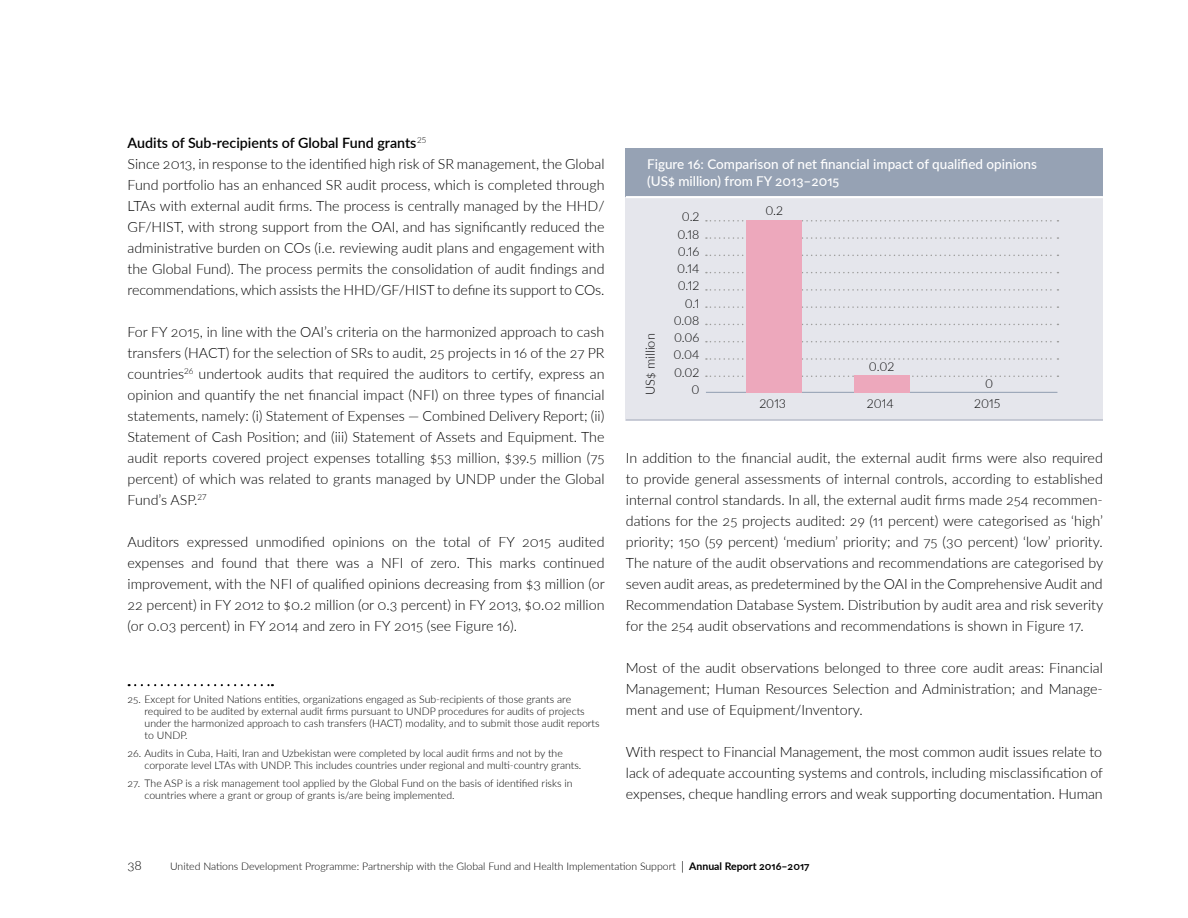
<style>
.page{position:relative;width:1188px;height:918px;background:#fff}
.page>*{position:absolute;margin:0;border:0;box-sizing:border-box;transform-origin:0 0}
.t1{font:300 14.25px/21px "Lato";color:#000;text-align:justify}
.t2{font:500 13.5px/17.2px "Lato";color:#fff}
.t3{font:300 13.5px "Lato";color:#000}
.t4{font:300 12.75px "Lato";color:#000}
.t5{font:300 12.3px/17.2px "Lato";color:#000;text-align:right}
.t6{font:300 10.5px/12px "Lato";color:#000}
.s1{font-weight:600}
.s2{font-weight:400}
.s3{font-weight:700}
</style>
<div class="page">
<div style="left:626px;top:152px;width:477px;height:269px;background:#e5e6ec"></div>
<hr style="left:706px;top:392px;width:351px;height:1px;background:#96a2b4">
<svg style="left:129px;top:684px;width:144px;height:2px"></svg>
<div style="left:626px;top:148px;width:477px;height:49px;background:#96a2b4"></div>
<hr style="left:626px;top:196px;width:477px;height:2px;background:#fff">
<svg style="left:706px;top:220px;width:352px;height:2px"></svg>
<svg style="left:706px;top:237px;width:352px;height:2px"></svg>
<svg style="left:706px;top:255px;width:352px;height:1px"></svg>
<svg style="left:706px;top:272px;width:352px;height:1px"></svg>
<svg style="left:706px;top:289px;width:352px;height:2px"></svg>
<svg style="left:706px;top:306px;width:352px;height:2px"></svg>
<svg style="left:706px;top:324px;width:352px;height:1px"></svg>
<svg style="left:706px;top:341px;width:352px;height:1px"></svg>
<svg style="left:706px;top:358px;width:352px;height:2px"></svg>
<svg style="left:706px;top:376px;width:352px;height:1px"></svg>
<div style="left:854px;top:376px;width:55px;height:17px;background:#eda8bc"></div>
<div style="left:747px;top:220px;width:55px;height:173px;background:#eda8bc"></div>
<hr style="left:626px;top:419px;width:477px;height:2px;background:#c1c5d1">
<p class="t1" style="left:128px;top:132px;width:479px;text-align:left"><span class="s1">Audits of Sub-recipients of Global Fund grants</span><sup>25<br></sup>Since 2013, in response to the identified high risk of SR management, the Global Fund portfolio has an enhanced SR audit process, which is completed through LTAs with external audit firms. The process is centrally managed by the HHD/ GF/HIST, with strong support from the OAI, and has significantly reduced the administrative burden on COs (i.e. reviewing audit plans and engagement with the Global Fund). The process permits the consolidation of audit findings and recommendations, which assists the HHD/GF/HIST to define its support to COs.</p>
<p class="t1" style="left:128px;top:321px;width:479px">For FY 2015, in line with the OAI’s criteria on the harmonized approach to cash transfers (HACT) for the selection of SRs to audit, 25 projects in 16 of the 27 PR countries<sup>26</sup> undertook audits that required the auditors to certify, express an opinion and quantify the net financial impact (NFI) on three types of financial statements, namely: (i) Statement of Expenses — Combined Delivery Report; (ii)<br>Statement of Cash Position; and (iii) Statement of Assets and Equipment. The audit reports covered project expenses totalling $53 million, $39.5 million (75 percent) of which was related to grants managed by UNDP under the Global Fund’s ASP.<sup>27</sup></p>
<p class="t1" style="left:128px;top:531px;width:479px">Auditors expressed unmodified opinions on the total of FY 2015 audited expenses and found that there was a NFI of zero. This marks continued improvement, with the NFI of qualified opinions decreasing from $3 million (or 22 percent) in FY 2012 to $0.2 million (or 0.3 percent) in FY 2013, $0.02 million (or 0.03 percent) in FY 2014 and zero in FY 2015 (see Figure 16).</p>
<p class="t6" style="left:145px;top:693px;width:457px;text-indent:-17px">25. Except for United Nations entities, organizations engaged as Sub-recipients of those grants are required to be audited by external audit firms pursuant to UNDP procedures for audits of projects under the harmonized approach to cash transfers (HACT) modality, and to submit those audit reports to UNDP.</p>
<p class="t6" style="left:145px;top:747px;width:438px;text-indent:-17px">26. Audits in Cuba, Haiti, Iran and Uzbekistan were completed by local audit firms and not by the corporate level LTAs with UNDP. This includes countries under regional and multi-country grants.</p>
<p class="t6" style="left:145px;top:777px;width:429px;text-indent:-17px">27. The ASP is a risk management tool applied by the Global Fund on the basis of identified risks in countries where a grant or group of grants is/are being implemented.</p>
<p class="t2" style="left:647px;top:155px;width:391px">Figure 16: Comparison of net financial impact of qualified opinions (US$ million) from FY 2013–2015</p>
<p class="t5" style="left:674px;top:208px;width:27px">0.2<br>0.18<br>0.16<br>0.14<br>0.12<br>0.1<br>0.08<br>0.06<br>0.04<br>0.02</p>
<p class="t5" style="left:765px;top:202px;width:19px">0.2</p>
<p class="t4" style="left:641px;top:395px;width:63px;rotate:-90deg">US$ million</p>
<p class="t5" style="left:869px;top:357px;width:27px">0.02</p>
<p class="t5" style="left:985px;top:375px;width:10px">0</p>
<p class="t5" style="left:691px;top:380px;width:10px">0</p>
<p class="t5" style="left:759px;top:394px;width:28px">2013</p>
<p class="t5" style="left:867px;top:394px;width:28px">2014</p>
<p class="t5" style="left:974px;top:394px;width:28px">2015</p>
<p class="t1" style="left:626px;top:447px;width:479px">In addition to the financial audit, the external audit firms were also required to provide general assessments of internal controls, according to established internal control standards. In all, the external audit firms made 254 recommen&shy;dations for the 25 projects audited: 29 (11 percent) were categorised as ‘high’ priority; 150 (59 percent) ‘medium’ priority; and 75 (30 percent) ‘low’ priority.<br>The nature of the audit observations and recommendations are categorised by seven audit areas, as predetermined by the OAI in the Comprehensive Audit and Recommendation Database System. Distribution by audit area and risk severity for the 254 audit observations and recommendations is shown in Figure 17.</p>
<p class="t1" style="left:626px;top:657px;width:478px">Most of the audit observations belonged to three core audit areas: Financial Management; Human Resources Selection and Administration; and Manage&shy;ment and use of Equipment/Inventory.</p>
<p class="t1" style="left:626px;top:741px;width:479px">With respect to Financial Management, the most common audit issues relate to lack of adequate accounting systems and controls, including misclassification of expenses, cheque handling errors and weak supporting documentation. Human</p>
<p class="t3" style="left:128px;top:855px;width:16px">38</p>
<p class="t6" style="left:170px;top:859px;width:641px">United Nations Development Programme: Partnership with the Global Fund and Health Implementation Support <span class="s2">│</span> <span class="s3">Annual Report 2016–2017</span></p>
</div>
